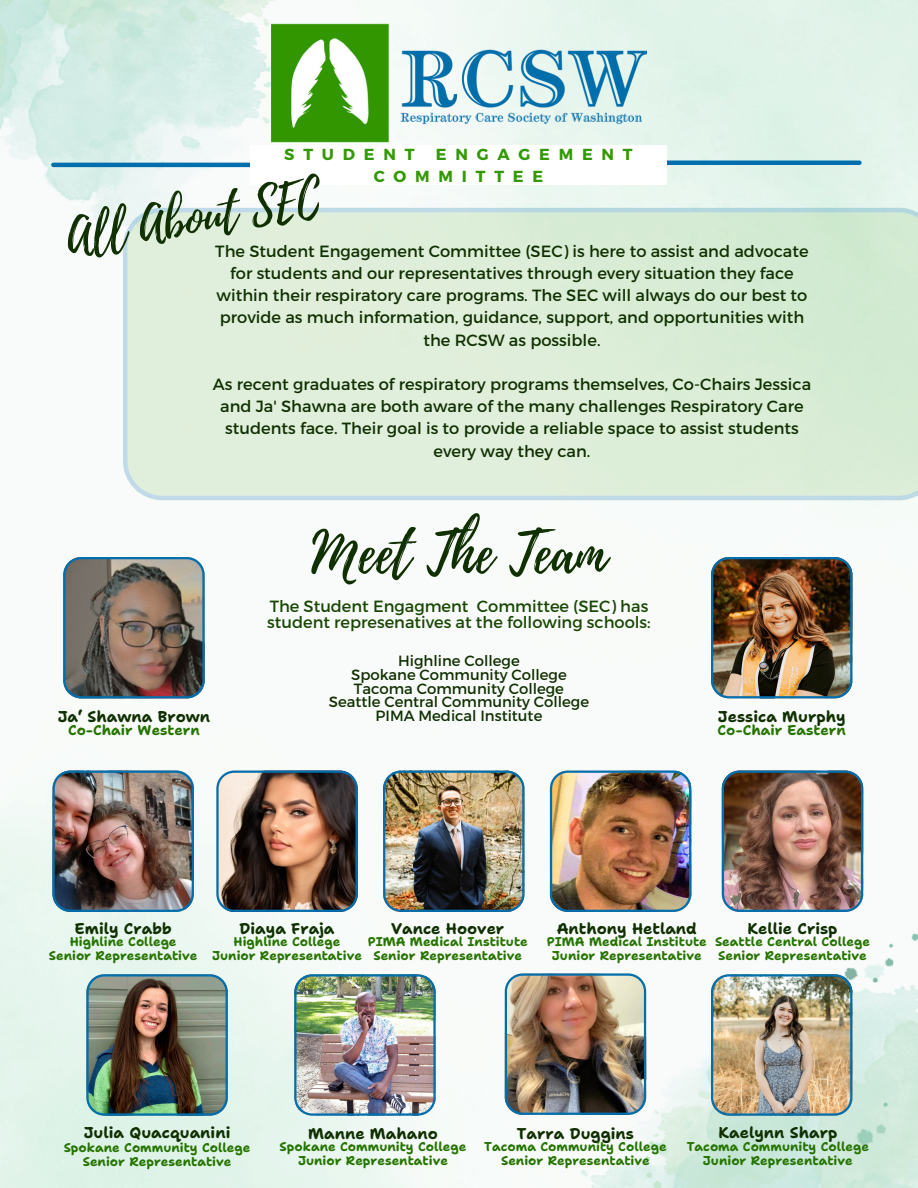
<style>
.page{position:relative;width:918px;height:1188px;background:#fff}
.page>*{position:absolute;margin:0;border:0;box-sizing:border-box;transform-origin:0 0}
.t1{font:56.4px "Playlist Script";color:#103001}
.t2{font:48.3px "Playlist Script";color:#103001}
.t3{font:16.2px/22.2px "Montserrat";color:#103001;text-align:center}
.t4{font:16.2px/15.9px "Montserrat";color:#184702}
.t5{font:700 16.05px/21.6px "Montserrat";letter-spacing:.55em;color:#339902}
.t6{font:700 15.45px "Shantell Sans";color:#103001}
.t7{font:14.85px/13.8px "Montserrat";color:#103001;text-align:center}
.t8{font:700 14.1px "Shantell Sans";color:#267400}
.t9{font:700 12.75px/13.8px "Shantell Sans";color:#267400}
</style>
<div class="page">
<img style="left:0;top:0;width:918px;height:1188px">
<img style="left:0;top:0;width:300px;height:239px">
<img style="left:575px;top:933px;width:343px;height:255px">
<hr style="left:443px;top:161px;width:416px;height:4px;background:#016ead">
<hr style="left:53px;top:163px;width:417px;height:4px;background:#016ead">
<div style="left:250px;top:145px;width:417px;height:40px;background:#fff"></div>
<img style="left:271px;top:20px;width:376px;height:123px">
<svg style="left:123px;top:208px;width:795px;height:292px;background:#daecd8"></svg>
<img style="left:63px;top:557px;width:142px;height:141px">
<img style="left:711px;top:557px;width:141px;height:141px">
<img style="left:722px;top:771px;width:141px;height:141px">
<img style="left:711px;top:974px;width:141px;height:142px">
<img style="left:505px;top:973px;width:141px;height:142px">
<img style="left:550px;top:771px;width:141px;height:141px">
<img style="left:294px;top:974px;width:142px;height:142px">
<img style="left:86px;top:974px;width:142px;height:142px">
<img style="left:52px;top:771px;width:142px;height:141px">
<img style="left:216px;top:771px;width:142px;height:141px">
<img style="left:383px;top:771px;width:142px;height:141px">
<p class="t5" style="left:284px;top:143px;width:132px">STUDENT</p>
<p class="t5" style="left:374px;top:143px;width:260px;text-indent:62px">ENGAGEMENT<br>COMMITTEE</p>
<h2 class="t2" style="left:61px;top:206px;width:258px;rotate:-10deg">All About SEC</h2>
<p class="t3" style="left:215px;top:239px;width:595px">The Student Engagement Committee (SEC) is here to assist and advocate for students and our representatives through every situation they face within their respiratory care programs. The SEC will always do our best to provide as much information, guidance, support, and opportunities with the RCSW as possible.</p>
<p class="t3" style="left:213px;top:372px;width:600px">As recent graduates of respiratory programs themselves, Co-Chairs Jessica and Ja' Shawna are both aware of the many challenges Respiratory Care students face. Their goal is to provide a reliable space to assist students every way they can.</p>
<p class="t6" style="left:58px;top:706px;width:154px">Ja‘ Shawna Brown</p>
<p class="t8" style="left:68px;top:720px;width:132px">Co-Chair Western</p>
<h4 class="t1" style="left:311px;top:513px;width:297px">Meet The Team</h4>
<p class="t4" style="left:267px;top:597px;width:385px">The Student Engagment Committee (SEC) has student represenatives at the following schools:</p>
<p class="t7" style="left:329px;top:653px;width:262px">Highline College<br>Spokane Community College<br>Tacoma Community College<br>Seattle Central Community College<br>PIMA Medical Institute</p>
<p class="t6" style="left:718px;top:706px;width:128px">Jessica Murphy</p>
<p class="t8" style="left:718px;top:720px;width:129px">Co-Chair Eastern</p>
<p class="t6" style="left:75px;top:918px;width:99px">Emily Crabb</p>
<p class="t9" style="left:70px;top:935px;width:107px">Highline College</p>
<p class="t9" style="left:49px;top:949px;width:150px">Senior Representative</p>
<p class="t6" style="left:240px;top:918px;width:96px">Diaya Fraja</p>
<p class="t9" style="left:234px;top:935px;width:107px">Highline College</p>
<p class="t9" style="left:212px;top:949px;width:151px">Junior Representative</p>
<p class="t6" style="left:391px;top:918px;width:114px">Vance Hoover</p>
<p class="t9" style="left:368px;top:935px;width:161px">PIMA Medical Institute</p>
<p class="t9" style="left:373px;top:949px;width:150px">Senior Representative</p>
<p class="t6" style="left:557px;top:918px;width:141px">Anthony Hetland</p>
<p class="t9" style="left:547px;top:935px;width:161px">PIMA Medical Institute</p>
<p class="t9" style="left:552px;top:949px;width:151px">Junior Representative</p>
<p class="t6" style="left:747px;top:918px;width:92px">Kellie Crisp</p>
<p class="t9" style="left:715px;top:935px;width:156px">Seattle Central College<br>Senior Representative</p>
<p class="t6" style="left:84px;top:1123px;width:148px">Julia Quacquanini</p>
<p class="t9" style="left:64px;top:1141px;width:187px">Spokane Community College</p>
<p class="t9" style="left:83px;top:1154px;width:150px">Senior Representative</p>
<p class="t6" style="left:308px;top:1123px;width:130px">Manne Mahano</p>
<p class="t9" style="left:280px;top:1140px;width:187px">Spokane Community College</p>
<p class="t9" style="left:298px;top:1154px;width:151px">Junior Representative</p>
<p class="t6" style="left:517px;top:1123px;width:118px">Tarra Duggins</p>
<p class="t9" style="left:484px;top:1140px;width:183px">Tacoma Community College</p>
<p class="t9" style="left:501px;top:1154px;width:150px">Senior Representative</p>
<p class="t6" style="left:719px;top:1122px;width:120px">Kaelynn Sharp</p>
<p class="t9" style="left:687px;top:1139px;width:183px">Tacoma Community College</p>
<p class="t9" style="left:703px;top:1153px;width:151px">Junior Representative</p>
</div>
